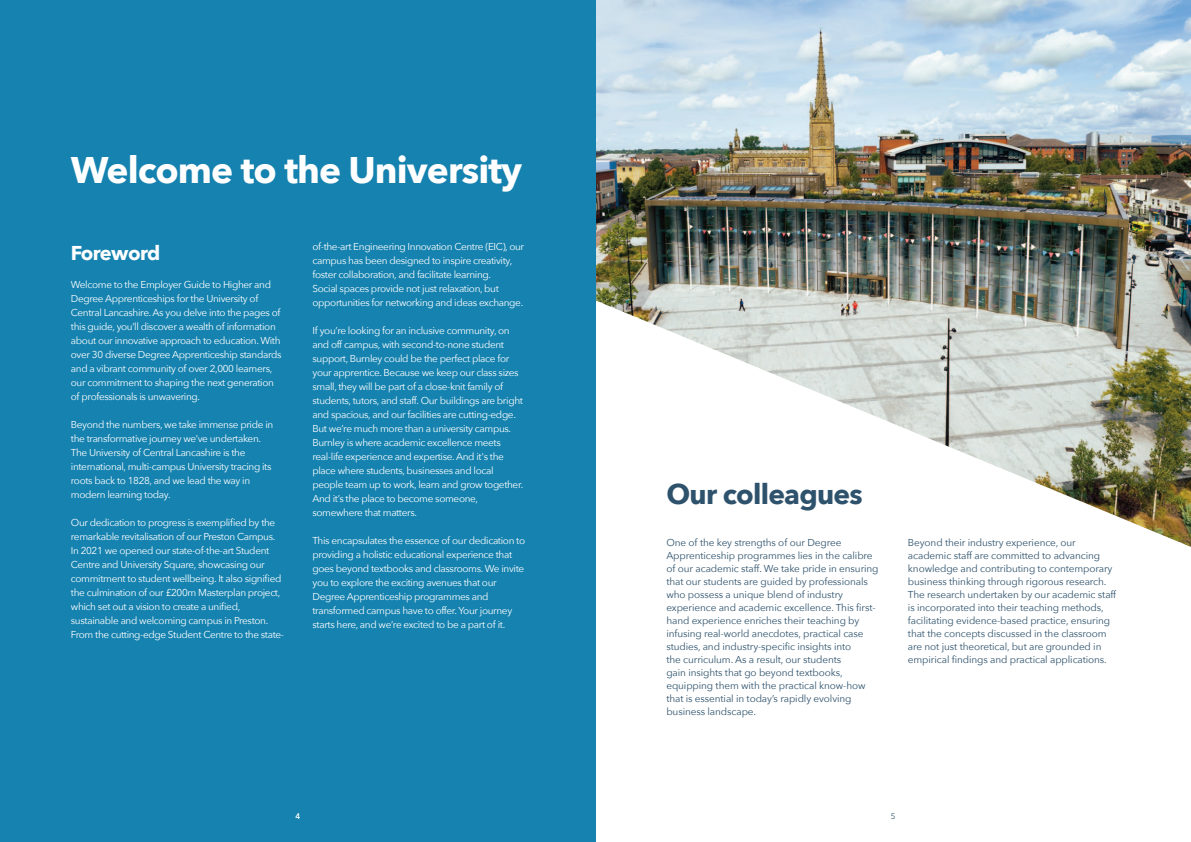
<style>
.page{position:relative;width:1191px;height:842px;background:#fff}
.page>*{position:absolute;margin:0;border:0;box-sizing:border-box;transform-origin:0 0}
.t1{font:700 37px "Avenir Next";letter-spacing:-.025em;color:#fff}
.t2{font:700 28px "Avenir Next";letter-spacing:-.025em;color:#2e526c}
.t3{font:700 20px "Avenir Next";letter-spacing:-.03em;color:#fff}
.t4{font:10px/14px "Avenir Next";letter-spacing:-.035em;color:#fff}
.t5{font:10px/13px "Avenir Next";letter-spacing:-.01em;color:#2e526c}
.t6{font:8px "Avenir Next";color:#fff}
.t7{font:8px "Avenir Next";color:#2e526c}
</style>
<div class="page">
<img style="left:595px;top:0;width:596px;height:268px">
<svg style="left:595px;top:268px;width:596px;height:559px"></svg>
<div style="left:0;top:0;width:595px;height:842px;background:#1582af"></div>
<p class="t1" style="left:71px;top:146px;width:453px">Welcome to the University</p>
<p class="t3" style="left:71px;top:240px;width:91px">Foreword</p>
<p class="t4" style="left:71px;top:278px;width:212px">Welcome to the Employer Guide to Higher and Degree Apprenticeships for the University of Central Lancashire. As you delve into the pages of this guide, you’ll discover a wealth of information about our innovative approach to education. With over 30 diverse Degree Apprenticeship standards and a vibrant community of over 2,000 learners, our commitment to shaping the next generation of professionals is unwavering.</p>
<p class="t4" style="left:71px;top:418px;width:204px">Beyond the numbers, we take immense pride in the transformative journey we’ve undertaken.<br>The University of Central Lancashire is the international, multi-campus University tracing its roots back to 1828, and we lead the way in modern learning today.</p>
<p class="t4" style="left:71px;top:516px;width:215px">Our dedication to progress is exemplified by the remarkable revitalisation of our Preston Campus.<br>In 2021 we opened our state-of-the-art Student Centre and University Square, showcasing our commitment to student wellbeing. It also signified the culmination of our £200m Masterplan project, which set out a vision to create a unified, sustainable and welcoming campus in Preston.<br>From the cutting-edge Student Centre to the state-</p>
<p class="t4" style="left:312px;top:239px;width:213px">of-the-art Engineering Innovation Centre (EIC), our campus has been designed to inspire creativity, foster collaboration, and facilitate learning.<br>Social spaces provide not just relaxation, but opportunities for networking and ideas exchange.</p>
<p class="t4" style="left:312px;top:324px;width:212px">If you’re looking for an inclusive community, on and off campus, with second-to-none student support, Burnley could be the perfect place for your apprentice. Because we keep our class sizes small, they will be part of a close-knit family of students, tutors, and staff. Our buildings are bright and spacious, and our facilities are cutting-edge.<br>But we’re much more than a university campus.<br>Burnley is where academic excellence meets real-life experience and expertise. And it's the place where students, businesses and local people team up to work, learn and grow together.<br>And it’s the place to become someone, somewhere that matters.</p>
<p class="t4" style="left:312px;top:534px;width:214px">This encapsulates the essence of our dedication to providing a holistic educational experience that goes beyond textbooks and classrooms. We invite you to explore the exciting avenues that our Degree Apprenticeship programmes and transformed campus have to offer. Your journey starts here, and we’re excited to be a part of it.</p>
<p class="t6" style="left:295px;top:811px;width:6px">4</p>
<p class="t2" style="left:666px;top:476px;width:198px">Our colleagues</p>
<p class="t5" style="left:666px;top:536px;width:214px">One of the key strengths of our Degree Apprenticeship programmes lies in the calibre of our academic staff. We take pride in ensuring that our students are guided by professionals who possess a unique blend of industry experience and academic excellence. This first&shy;hand experience enriches their teaching by infusing real-world anecdotes, practical case studies, and industry-specific insights into<br>the curriculum. As a result, our students<br>gain insights that go beyond textbooks, equipping them with the practical know-how that is essential in today’s rapidly evolving business landscape.</p>
<p class="t5" style="left:908px;top:536px;width:210px">Beyond their industry experience, our academic staff are committed to advancing knowledge and contributing to contemporary business thinking through rigorous research.<br>The research undertaken by our academic staff is incorporated into their teaching methods, facilitating evidence-based practice, ensuring that the concepts discussed in the classroom are not just theoretical, but are grounded in empirical findings and practical applications.</p>
<p class="t7" style="left:891px;top:811px;width:6px">5</p>
</div>
